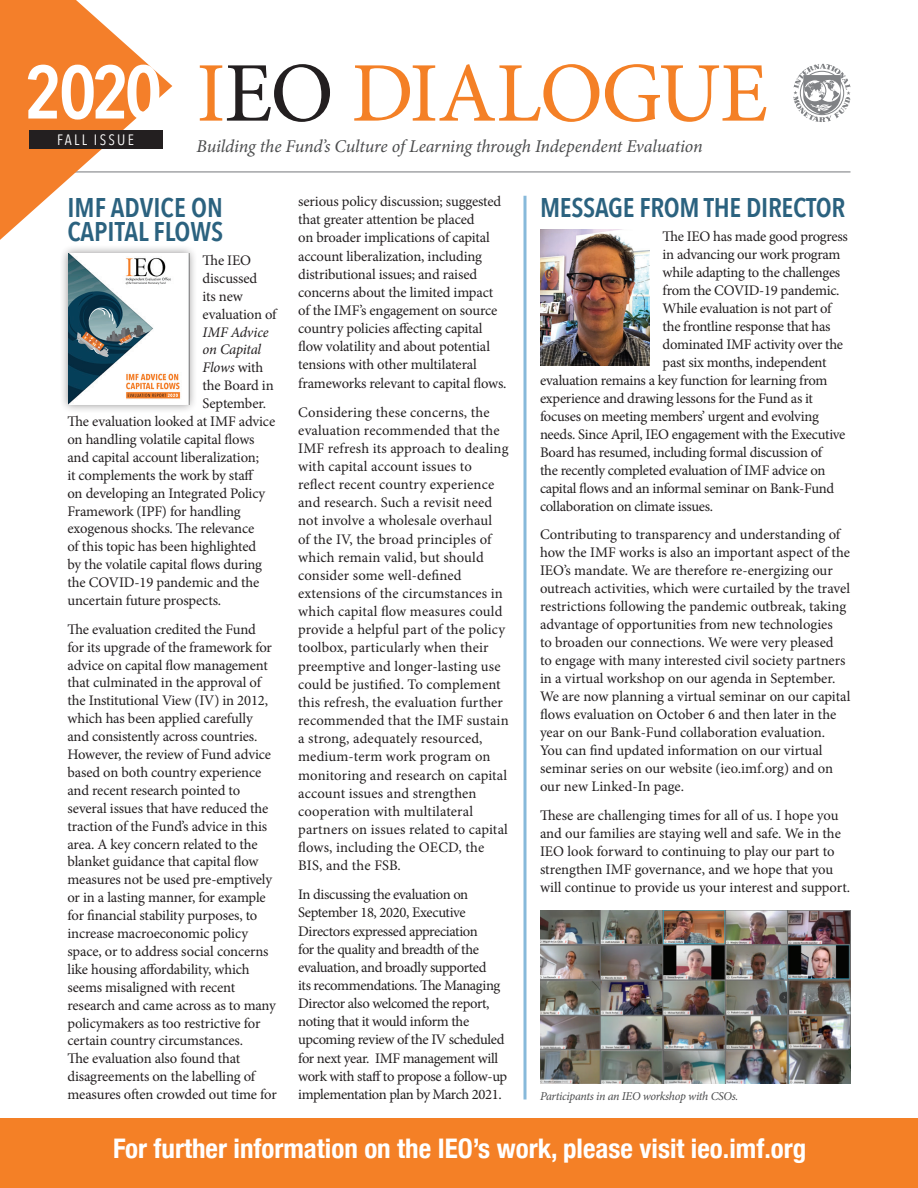
<style>
.page{position:relative;width:918px;height:1188px;background:#fff}
.page>*{position:absolute;margin:0;border:0;box-sizing:border-box;transform-origin:0 0}
.t1{font:84.9px "Minion Pro";letter-spacing:-.025em;color:#f48026}
.t2{font:600 74.7px "Avenir Next Condensed";color:#fff}
.t3{font:700 condensed 27px "Helvetica Neue";color:#fff}
.t4{font:600 27px/24.3px "Avenir Next Condensed";letter-spacing:-.01em;color:#2b627f}
.t5{font:italic 18px "Minion Pro";letter-spacing:-.01em;color:#4b4c4d}
.t6{font:15px "Avenir Next Condensed";letter-spacing:.15em;color:#fff}
.t7{font:14.7px/17.9px "Minion Pro";letter-spacing:-.01em;color:#231f20}
.t8{font:14.7px/18.1px "Minion Pro";letter-spacing:.01em;color:#231f20}
.t9{font:14.7px/18.1px "Minion Pro";letter-spacing:-.03em;color:#231f20}
.t10{font:italic 14.7px "Minion Pro";letter-spacing:-.02em;color:#231f20}
.t11{font:italic 12px "Minion Pro";letter-spacing:-.025em;color:#4b4c4d}
.s1{color:#231f20}
.s2{font-style:normal}
</style>
<div class="page">
<hr style="left:68px;top:172px;width:783px;height:1px;background:#76787b">
<svg style="left:793px;top:64px;width:57px;height:58px"></svg>
<svg style="left:0;top:0;width:172px;height:240px"></svg>
<div style="left:29px;top:130px;width:133px;height:18px;background:#231f20"></div>
<hr style="left:524px;top:196px;width:2px;height:904px;background:#87b9da">
<div style="left:59px;top:245px;width:139px;height:169px;background:#231f20;opacity:.5"></div>
<img style="left:68px;top:254px;width:121px;height:151px">
<img style="left:540px;top:230px;width:109px;height:136px">
<img style="left:540px;top:911px;width:310px;height:172px">
<div style="left:0;top:1118px;width:918px;height:70px;background:#f48026"></div>
<h2 class="t2" style="left:25px;top:28px;width:139px">2020</h2>
<p class="t6" style="left:57px;top:127px;width:78px">FALL ISSUE</p>
<h1 class="t1" style="left:197px;top:37px;width:573px">I<span class="s1">EO</span> DIALOGUE</h1>
<p class="t5" style="left:197px;top:134px;width:508px">Building the Fund’s Culture of Learning through Independent Evaluation</p>
<p class="t7" style="left:298px;top:192px;width:210px">serious policy discussion; suggested that greater attention be placed<br>on broader implications of capital account liberalization, including distributional issues; and raised concerns about the limited impact of the IMF’s engagement on source country policies affecting capital flow volatility and about potential tensions with other multilateral frameworks relevant to capital flows.</p>
<p class="t8" style="left:298px;top:403px;width:212px">Considering these concerns, the evaluation recommended that the<br>IMF refresh its approach to dealing with capital account issues to reflect recent country experience and research. Such a revisit need not involve a wholesale overhaul<br>of the IV, the broad principles of which remain valid, but should consider some well-defined extensions of the circumstances in which capital flow measures could provide a helpful part of the policy toolbox, particularly when their preemptive and longer-lasting use could be justified. To complement this refresh, the evaluation further recommended that the IMF sustain a strong, adequately resourced, medium-term work program on monitoring and research on capital account issues and strengthen cooperation with multilateral partners on issues related to capital flows, including the OECD, the<br>BIS, and the FSB.</p>
<p class="t9" style="left:298px;top:886px;width:211px">In discussing the evaluation on September 18, 2020, Executive Directors expressed appreciation<br>for the quality and breadth of the evaluation, and broadly supported<br>its recommendations. The Managing Director also welcomed the report, noting that it would inform the upcoming review of the IV scheduled for next year. IMF management will work with staff to propose a follow-up implementation plan by March 2021.</p>
<h3 class="t4" style="left:68px;top:194px;width:157px">IMF ADVICE ON<br>CAPITAL FLOWS</h3>
<p class="t7" style="left:203px;top:251px;width:75px">The IEO discussed<br>its new evaluation of</p>
<p class="t10" style="left:203px;top:322px;width:67px">IMF Advice</p>
<p class="t10" style="left:203px;top:340px;width:60px">on Capital</p>
<p class="t10" style="left:203px;top:358px;width:62px">Flows <span class="s2">with</span></p>
<p class="t7" style="left:203px;top:377px;width:73px">the Board in</p>
<p class="t7" style="left:203px;top:395px;width:65px">September.</p>
<p class="t7" style="left:68px;top:413px;width:209px">The evaluation looked at IMF advice</p>
<p class="t7" style="left:68px;top:430px;width:189px">on handling volatile capital flows</p>
<p class="t7" style="left:68px;top:448px;width:193px">and capital account liberalization;</p>
<p class="t7" style="left:68px;top:466px;width:188px">it complements the work by staff</p>
<p class="t7" style="left:68px;top:484px;width:199px">on developing an Integrated Policy</p>
<p class="t7" style="left:68px;top:502px;width:175px">Framework (IPF) for handling</p>
<p class="t7" style="left:68px;top:520px;width:188px">exogenous shocks. The relevance</p>
<p class="t7" style="left:68px;top:538px;width:190px">of this topic has been highlighted</p>
<p class="t7" style="left:68px;top:556px;width:196px">by the volatile capital flows during</p>
<p class="t7" style="left:68px;top:574px;width:193px">the COVID-19 pandemic and the</p>
<p class="t7" style="left:68px;top:592px;width:155px">uncertain future prospects.</p>
<p class="t7" style="left:68px;top:620px;width:211px">The evaluation credited the Fund<br>for its upgrade of the framework for advice on capital flow management that culminated in the approval of the Institutional View (IV) in 2012, which has been applied carefully and consistently across countries.<br>However, the review of Fund advice based on both country experience and recent research pointed to several issues that have reduced the traction of the Fund’s advice in this area. A key concern related to the blanket guidance that capital flow measures not be used pre-emptively or in a lasting manner, for example for financial stability purposes, to increase macroeconomic policy space, or to address social concerns like housing affordability, which seems misaligned with recent research and came across as to many policymakers as too restrictive for certain country circumstances.<br>The evaluation also found that disagreements on the labelling of measures often crowded out time for</p>
<h3 class="t4" style="left:540px;top:194px;width:307px">MESSAGE FROM THE DIRECTOR</h3>
<p class="t7" style="left:663px;top:227px;width:187px">The IEO has made good progress</p>
<p class="t7" style="left:663px;top:245px;width:179px">in advancing our work program</p>
<p class="t7" style="left:663px;top:263px;width:179px">while adapting to the challenges</p>
<p class="t7" style="left:663px;top:281px;width:178px">from the COVID-19 pandemic.</p>
<p class="t7" style="left:663px;top:299px;width:170px">While evaluation is not part of</p>
<p class="t7" style="left:663px;top:317px;width:169px">the frontline response that has</p>
<p class="t7" style="left:663px;top:335px;width:182px">dominated IMF activity over the</p>
<p class="t7" style="left:663px;top:353px;width:165px">past six months, independent</p>
<p class="t7" style="left:540px;top:371px;width:289px">evaluation remains a key function for learning from</p>
<p class="t7" style="left:540px;top:389px;width:275px">experience and drawing lessons for the Fund as it</p>
<p class="t7" style="left:540px;top:407px;width:280px">focuses on meeting members’ urgent and evolving</p>
<p class="t7" style="left:540px;top:425px;width:307px">needs. Since April, IEO engagement with the Executive</p>
<p class="t7" style="left:540px;top:443px;width:284px">Board has resumed, including formal discussion of</p>
<p class="t7" style="left:540px;top:461px;width:287px">the recently completed evaluation of IMF advice on</p>
<p class="t7" style="left:540px;top:479px;width:296px">capital flows and an informal seminar on Bank-Fund</p>
<p class="t7" style="left:540px;top:497px;width:175px">collaboration on climate issues.</p>
<p class="t7" style="left:540px;top:526px;width:312px">Contributing to transparency and understanding of how the IMF works is also an important aspect of the IEO’s mandate. We are therefore re-energizing our outreach activities, which were curtailed by the travel restrictions following the pandemic outbreak, taking advantage of opportunities from new technologies<br>to broaden our connections. We were very pleased<br>to engage with many interested civil society partners in a virtual workshop on our agenda in September.<br>We are now planning a virtual seminar on our capital flows evaluation on October 6 and then later in the year on our Bank-Fund collaboration evaluation.<br>You can find updated information on our virtual seminar series on our website (ieo.imf.org) and on our new Linked-In page.</p>
<p class="t7" style="left:540px;top:806px;width:312px">These are challenging times for all of us. I hope you and our families are staying well and safe. We in the IEO look forward to continuing to play our part to strengthen IMF governance, and we hope that you will continue to provide us your interest and support.</p>
<p class="t11" style="left:540px;top:1087px;width:200px">Participants in an IEO workshop with CSOs.</p>
<h3 class="t3" style="left:113px;top:1132px;width:695px">For further information on the IEO’s work, please visit ieo.imf.org</h3>
</div>
